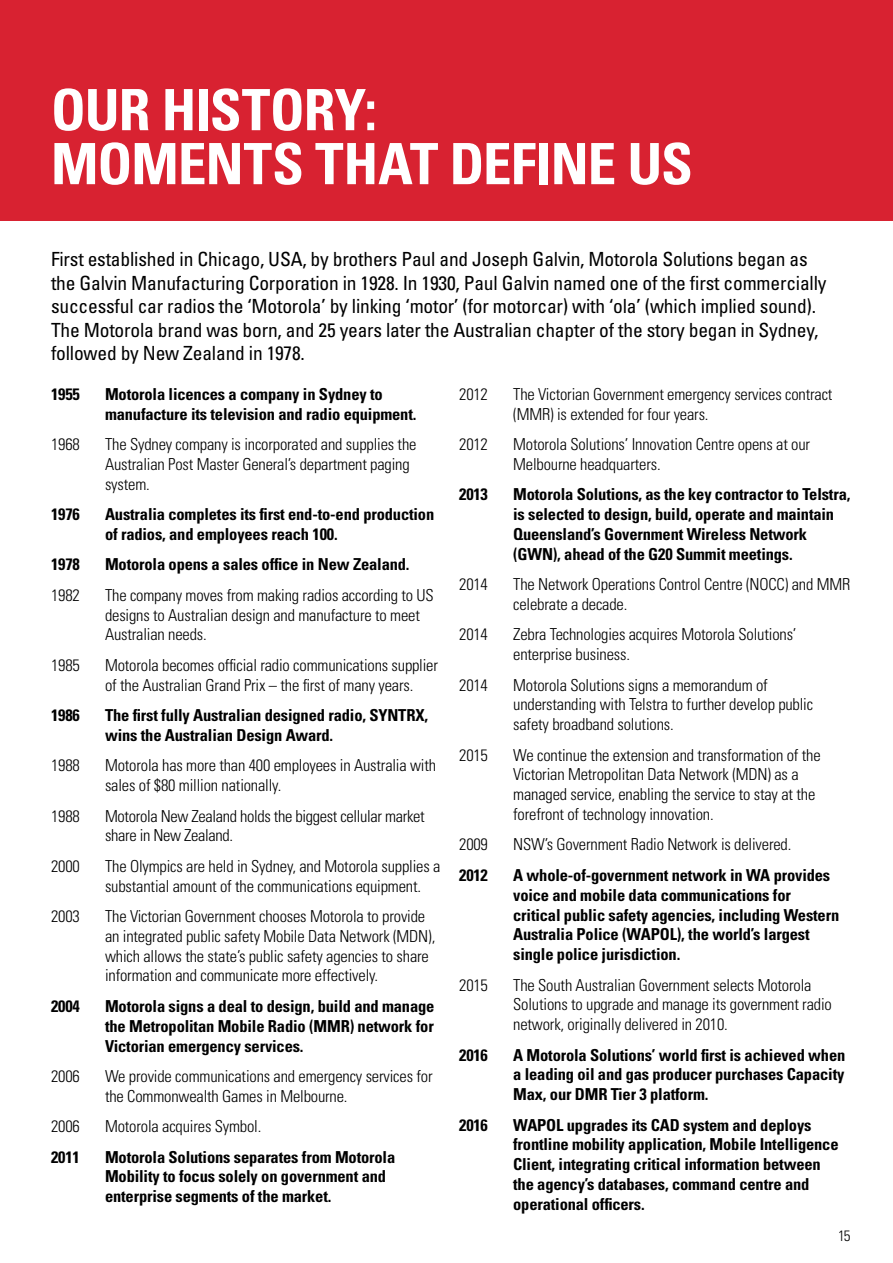
<style>
.page{position:relative;width:893px;height:1263px;background:#fff}
.page>*{position:absolute;margin:0;border:0;box-sizing:border-box;transform-origin:0 0}
.t1{font:700 condensed 57px/54px "Univers";letter-spacing:-.015em;color:#fff}
.t2{font:condensed 19.5px/23.4px "Univers";letter-spacing:-.01em;color:#000}
.t3{font:300 condensed 16.5px/19.8px "Univers";letter-spacing:-.01em;color:#000}
.t4{font:700 condensed 16.5px/19.8px "Univers";letter-spacing:-.01em;color:#000}
.t5{font:300 condensed 15px "Univers";color:#000}
</style>
<div class="page">
<div style="left:0;top:0;width:893px;height:221px;background:#d82231"></div>
<h1 class="t1" style="left:51px;top:83px;width:643px">OUR HISTORY:<br>MOMENTS THAT DEFINE US</h1>
<p class="t2" style="left:51px;top:247px;width:777px">First established in Chicago, USA, by brothers Paul and Joseph Galvin, Motorola Solutions began as the Galvin Manufacturing Corporation in 1928. In 1930, Paul Galvin named one of the first commercially successful car radios the ‘Motorola’ by linking ‘motor’ (for motorcar) with ‘ola’ (which implied sound).<br>The Motorola brand was born, and 25 years later the Australian chapter of the story began in Sydney, followed by New Zealand in 1978.</p>
<p class="t4" style="left:51px;top:384px;width:30px">1955</p>
<p class="t4" style="left:105px;top:384px;width:313px">Motorola licences a company in Sydney to manufacture its television and radio equipment.</p>
<p class="t3" style="left:51px;top:434px;width:30px">1968</p>
<p class="t3" style="left:105px;top:434px;width:313px">The Sydney company is incorporated and supplies the<br>Australian Post Master General’s department paging system.</p>
<p class="t4" style="left:51px;top:504px;width:30px">1976</p>
<p class="t4" style="left:105px;top:504px;width:331px">Australia completes its first end-to-end production of radios, and employees reach 100.</p>
<p class="t4" style="left:51px;top:555px;width:30px">1978</p>
<p class="t4" style="left:105px;top:555px;width:306px">Motorola opens a sales office in New Zealand.</p>
<p class="t3" style="left:51px;top:585px;width:30px">1982</p>
<p class="t3" style="left:105px;top:585px;width:330px">The company moves from making radios according to US designs to Australian design and manufacture to meet<br>Australian needs.</p>
<p class="t3" style="left:51px;top:655px;width:30px">1985</p>
<p class="t3" style="left:105px;top:655px;width:335px">Motorola becomes official radio communications supplier of the Australian Grand Prix – the first of many years.</p>
<p class="t4" style="left:51px;top:705px;width:30px">1986</p>
<p class="t4" style="left:105px;top:705px;width:324px">The first fully Australian designed radio, SYNTRX, wins the Australian Design Award.</p>
<p class="t3" style="left:51px;top:756px;width:30px">1988</p>
<p class="t3" style="left:105px;top:756px;width:333px">Motorola has more than 400 employees in Australia with sales of $80 million nationally.</p>
<p class="t3" style="left:51px;top:806px;width:30px">1988</p>
<p class="t3" style="left:105px;top:806px;width:321px">Motorola New Zealand holds the biggest cellular market share in New Zealand.</p>
<p class="t3" style="left:51px;top:856px;width:30px">2000</p>
<p class="t3" style="left:105px;top:856px;width:337px">The Olympics are held in Sydney, and Motorola supplies a substantial amount of the communications equipment.</p>
<p class="t3" style="left:51px;top:906px;width:30px">2003</p>
<p class="t3" style="left:105px;top:906px;width:332px">The Victorian Government chooses Motorola to provide an integrated public safety Mobile Data Network (MDN), which allows the state’s public safety agencies to share information and communicate more effectively.</p>
<p class="t4" style="left:51px;top:996px;width:30px">2004</p>
<p class="t4" style="left:105px;top:996px;width:331px;text-align:justify">Motorola signs a deal to design, build and manage the Metropolitan Mobile Radio (MMR) network for Victorian emergency services.</p>
<p class="t3" style="left:51px;top:1066px;width:30px">2006</p>
<p class="t3" style="left:105px;top:1066px;width:329px">We provide communications and emergency services for the Commonwealth Games in Melbourne.</p>
<p class="t3" style="left:51px;top:1116px;width:30px">2006</p>
<p class="t3" style="left:105px;top:1116px;width:158px">Motorola acquires Symbol.</p>
<p class="t4" style="left:51px;top:1147px;width:30px">2011</p>
<p class="t4" style="left:105px;top:1147px;width:292px">Motorola Solutions separates from Motorola<br>Mobility to focus solely on government and enterprise segments of the market.</p>
<p class="t3" style="left:459px;top:384px;width:30px">2012</p>
<p class="t3" style="left:513px;top:384px;width:321px">The Victorian Government emergency services contract (MMR) is extended for four years.</p>
<p class="t3" style="left:459px;top:434px;width:30px">2012</p>
<p class="t3" style="left:513px;top:434px;width:298px">Motorola Solutions’ Innovation Centre opens at our<br>Melbourne headquarters.</p>
<p class="t4" style="left:459px;top:484px;width:30px">2013</p>
<p class="t4" style="left:513px;top:484px;width:339px">Motorola Solutions, as the key contractor to Telstra, is selected to design, build, operate and maintain Queensland’s Government Wireless Network (GWN), ahead of the G20 Summit meetings.</p>
<p class="t3" style="left:459px;top:574px;width:30px">2014</p>
<p class="t3" style="left:513px;top:574px;width:339px">The Network Operations Control Centre (NOCC) and MMR celebrate a decade.</p>
<p class="t3" style="left:459px;top:625px;width:30px">2014</p>
<p class="t3" style="left:513px;top:625px;width:285px">Zebra Technologies acquires Motorola Solutions’ enterprise business.</p>
<p class="t3" style="left:459px;top:675px;width:30px">2014</p>
<p class="t3" style="left:513px;top:675px;width:302px">Motorola Solutions signs a memorandum of understanding with Telstra to further develop public safety broadband solutions.</p>
<p class="t3" style="left:459px;top:745px;width:30px">2015</p>
<p class="t3" style="left:513px;top:745px;width:309px">We continue the extension and transformation of the Victorian Metropolitan Data Network (MDN) as a managed service, enabling the service to stay at the forefront of technology innovation.</p>
<p class="t3" style="left:459px;top:835px;width:30px">2009</p>
<p class="t3" style="left:513px;top:835px;width:280px">NSW’s Government Radio Network is delivered.</p>
<p class="t4" style="left:459px;top:865px;width:30px">2012</p>
<p class="t4" style="left:513px;top:865px;width:328px">A whole-of-government network in WA provides voice and mobile data communications for critical public safety agencies, including Western Australia Police (WAPOL), the world’s largest single police jurisdiction.</p>
<p class="t3" style="left:459px;top:975px;width:30px">2015</p>
<p class="t3" style="left:513px;top:975px;width:320px">The South Australian Government selects Motorola<br>Solutions to upgrade and manage its government radio network, originally delivered in 2010.</p>
<p class="t4" style="left:459px;top:1045px;width:30px">2016</p>
<p class="t4" style="left:513px;top:1045px;width:334px;text-align:justify">A Motorola Solutions’ world first is achieved when a leading oil and gas producer purchases Capacity Max, our DMR Tier 3 platform.</p>
<p class="t4" style="left:459px;top:1115px;width:30px">2016</p>
<p class="t4" style="left:513px;top:1115px;width:327px">WAPOL upgrades its CAD system and deploys frontline mobility application, Mobile Intelligence Client, integrating critical information between the agency’s databases, command centre and operational officers.</p>
<p class="t5" style="left:838px;top:1227px;width:14px">15</p>
</div>
